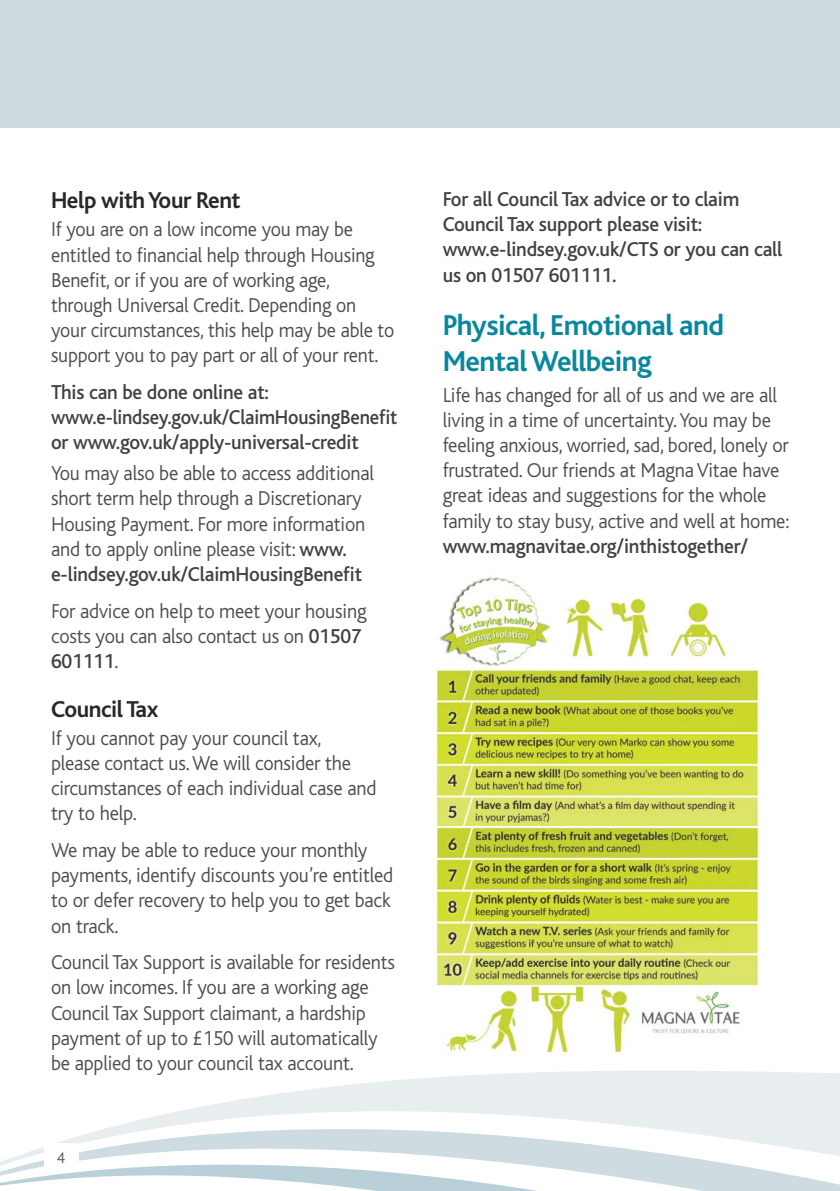
<style>
.page{position:relative;width:840px;height:1191px;background:#fff}
.page>*{position:absolute;margin:0;border:0;box-sizing:border-box;transform-origin:0 0}
.t1{font:700 30px/36px "Bliss";letter-spacing:-.02em;color:#07879e}
.t2{font:700 24px "Bliss";letter-spacing:-.02em;color:#292829}
.t3{font:300 21px/25.2px "Bliss";letter-spacing:-.01em;color:#4d4d4f;scale:.96 1}
.t4{font:500 21px/25.2px "Bliss";letter-spacing:-.01em;color:#414042;scale:.96 1}
.t5{font:300 21px/25.2px "Bliss";letter-spacing:-.01em;color:#4d4d4f;scale:.95 1}
.t6{font:300 16px "Bliss";color:#58595b}
.s1{font-weight:500;color:#414042}
</style>
<div class="page">
<div style="left:0;top:0;width:839px;height:128px;background:#cedbe1"></div>
<svg style="left:0;top:1071px;width:839px;height:120px"></svg>
<div style="left:44px;top:1143px;width:34px;height:29px;background:#fff"></div>
<img style="left:432px;top:577px;width:331px;height:250px">
<img style="left:430px;top:827px;width:333px;height:228px">
<p class="t2" style="left:51px;top:188px;width:191px">Help with Your Rent</p>
<p class="t5" style="left:51px;top:217px;width:362px">If you are on a low income you may be entitled to financial help through Housing Benefit, or if you are of working age, through Universal Credit. Depending on your circumstances, this help may be able to support you to pay part or all of your rent.</p>
<p class="t4" style="left:51px;top:380px;width:362px">This can be done online at: www.e-lindsey.gov.uk/ClaimHousingBenefit or www.gov.uk/apply-universal-credit</p>
<p class="t3" style="left:51px;top:461px;width:338px">You may also be able to access additional short term help through a Discretionary Housing Payment. For more information and to apply online please visit: <span class="s1">www. e-lindsey.gov.uk/ClaimHousingBenefit</span></p>
<p class="t3" style="left:51px;top:598px;width:330px">For advice on help to meet your housing costs you can also contact us on <span class="s1">01507<br>601111</span>.</p>
<p class="t2" style="left:51px;top:696px;width:109px">Council Tax</p>
<p class="t3" style="left:51px;top:725px;width:340px">If you cannot pay your council tax,<br>please contact us. We will consider the circumstances of each individual case and try to help.</p>
<p class="t3" style="left:51px;top:838px;width:358px">We may be able to reduce your monthly payments, identify discounts you’re entitled to or defer recovery to help you to get back on track.</p>
<p class="t3" style="left:51px;top:950px;width:360px">Council Tax Support is available for residents on low incomes. If you are a working age Council Tax Support claimant, a hardship payment of up to £150 will automatically be applied to your council tax account.</p>
<p class="t6" style="left:57px;top:1149px;width:10px">4</p>
<p class="t4" style="left:442px;top:187px;width:355px">For all Council Tax advice or to claim Council Tax support please visit: www.e-lindsey.gov.uk/CTS or you can call us on 01507 601111.</p>
<h1 class="t1" style="left:442px;top:307px;width:283px">Physical, Emotional and<br>Mental Wellbeing</h1>
<p class="t3" style="left:442px;top:382px;width:362px">Life has changed for all of us and we are all living in a time of uncertainty. You may be feeling anxious, worried, sad, bored, lonely or frustrated. Our friends at Magna Vitae have great ideas and suggestions for the whole family to stay busy, active and well at home:</p>
<p class="t4" style="left:442px;top:534px;width:319px">www.magnavitae.org/inthistogether/</p>
</div>
